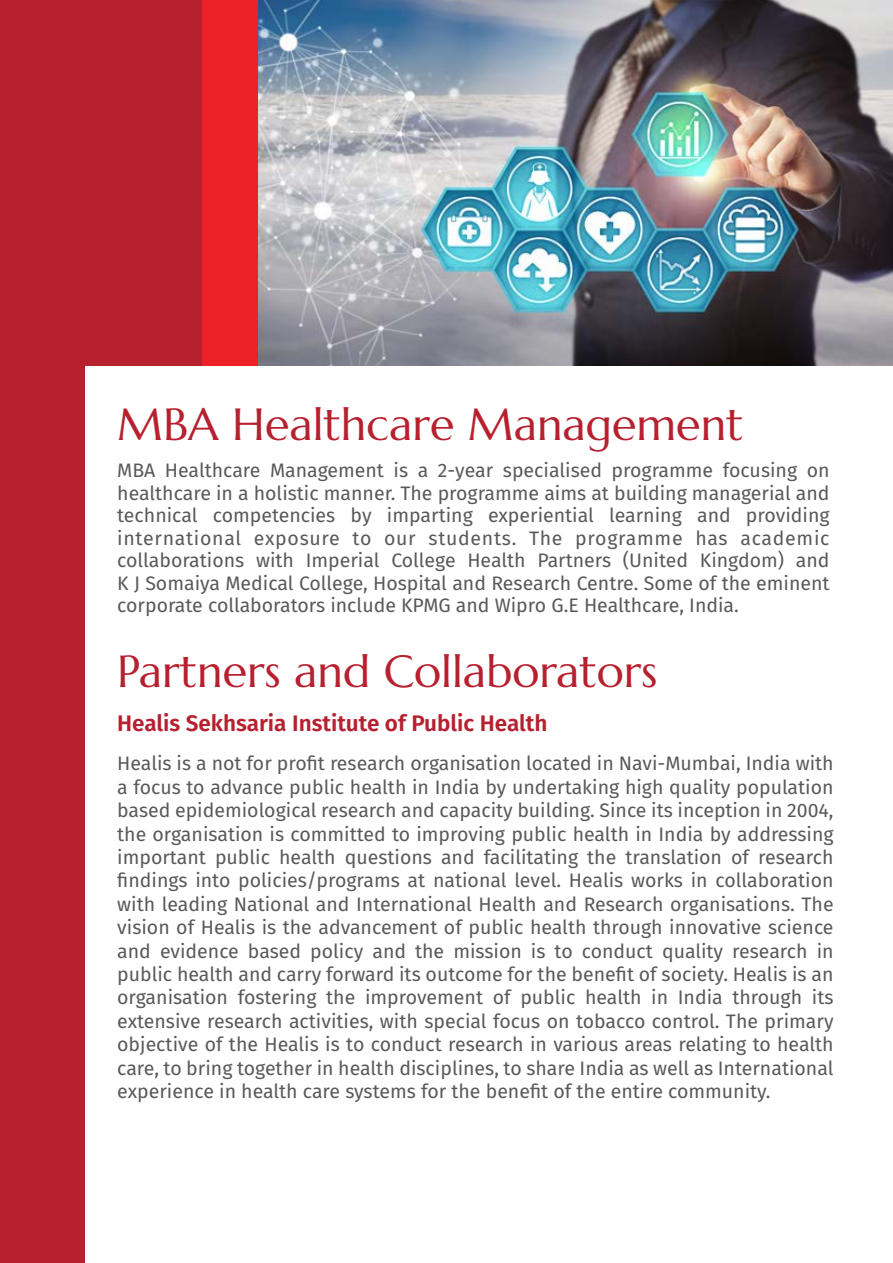
<style>
.page{position:relative;width:893px;height:1263px;background:#fff}
.page>*{position:absolute;margin:0;border:0;box-sizing:border-box;transform-origin:0 0}
.t1{font:45px "Marcellus";color:#b7202e}
.t2{font:600 22.5px "Fira Sans";color:#b7202f}
.t3{font:19.5px/23.4px "Fira Sans";color:#58595b;text-align:justify}
</style>
<div class="page">
<div style="left:0;top:0;width:203px;height:1263px;background:#b7202f"></div>
<div style="left:203px;top:0;width:56px;height:369px;background:#ec2227"></div>
<img style="left:259px;top:0;width:634px;height:366px">
<div style="left:85px;top:367px;width:808px;height:896px;background:#fff"></div>
<h1 class="t1" style="left:117px;top:396px;width:628px">MBA Healthcare Management</h1>
<p class="t3" style="left:117px;top:458px;width:714px;line-height:22.5px">MBA Healthcare Management is a 2-year specialised programme focusing on healthcare in a holistic manner. The programme aims at building managerial and technical competencies by imparting experiential learning and providing international exposure to our students. The programme has academic collaborations with Imperial College Health Partners (United Kingdom) and K J Somaiya Medical College, Hospital and Research Centre. Some of the eminent corporate collaborators include KPMG and Wipro G.E Healthcare, India.</p>
<h1 class="t1" style="left:117px;top:643px;width:542px">Partners and Collaborators</h1>
<p class="t2" style="left:117px;top:705px;width:432px">Healis Sekhsaria Institute of Public Health</p>
<p class="t3" style="left:117px;top:751px;width:718px">Healis is a not for profit research organisation located in Navi-Mumbai, India with a focus to advance public health in India by undertaking high quality population based epidemiological research and capacity building. Since its inception in 2004, the organisation is committed to improving public health in India by addressing important public health questions and facilitating the translation of research findings into policies/programs at national level. Healis works in collaboration with leading National and International Health and Research organisations. The vision of Healis is the advancement of public health through innovative science and evidence based policy and the mission is to conduct quality research in public health and carry forward its outcome for the benefit of society. Healis is an organisation fostering the improvement of public health in India through its extensive research activities, with special focus on tobacco control. The primary objective of the Healis is to conduct research in various areas relating to health care, to bring together in health disciplines, to share India as well as International experience in health care systems for the benefit of the entire community.</p>
</div>
